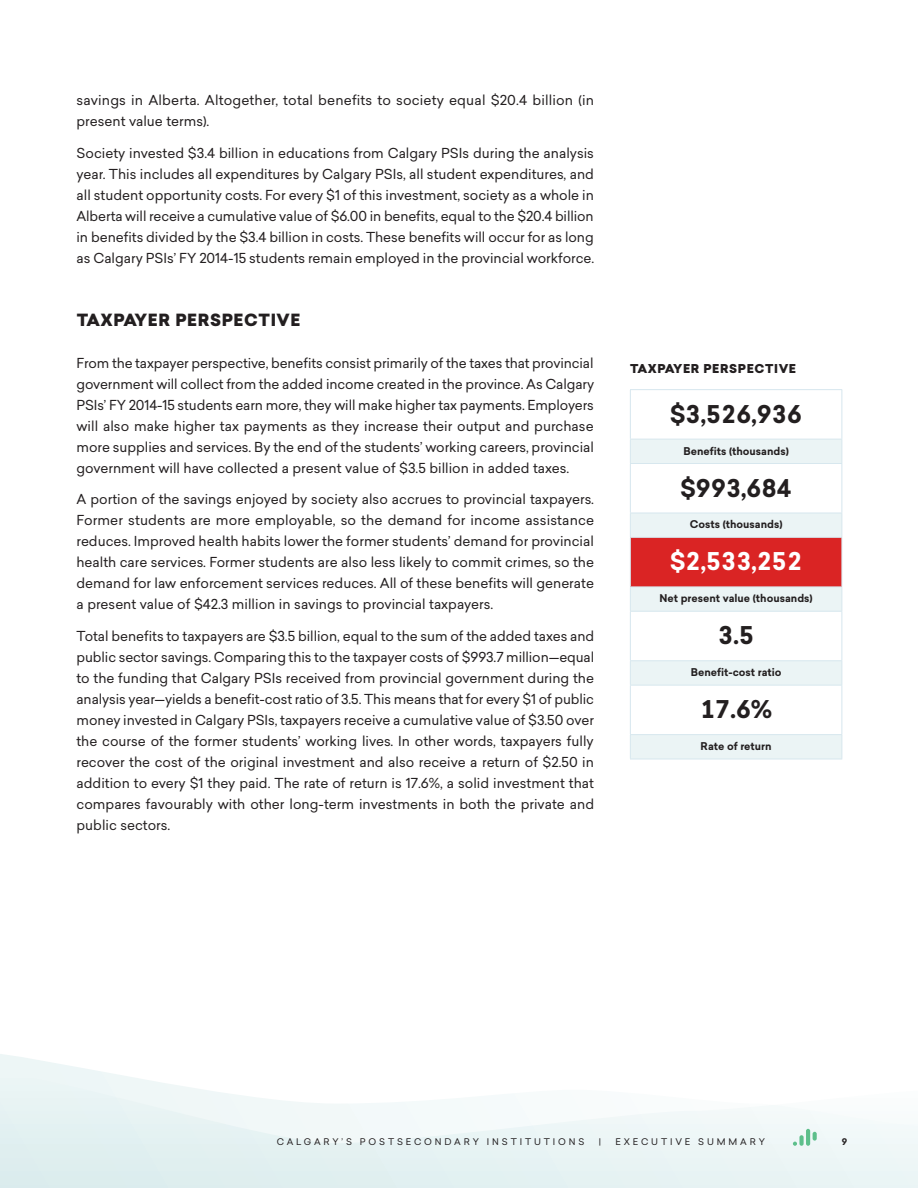
<style>
.page{position:relative;width:918px;height:1188px;background:#fff}
.page>*{position:absolute;margin:0;border:0;box-sizing:border-box;transform-origin:0 0}
.Table_Left{font:700 24px "Sailec";letter-spacing:-.02em;color:#231f20}
.Table_Left-2{font:700 24px "Sailec";letter-spacing:-.02em;color:#fff}
.Heading_2{font:900 16.5px "Sailec";letter-spacing:.035em;color:#231f20}
.Normal_Indented{font:13.5px/21px "Sailec";color:#231f20;text-align:justify}
.Figure_Title{font:900 12px "Sailec";letter-spacing:.05em;color:#231f20}
.Table_Left-3{font:700 10.5px "Sailec";color:#231f20}
.t1{font:9px "Sailec";letter-spacing:.32em;color:#231f20}
.t2{font:700 9px "Sailec";color:#231f20}
</style>
<div class="page">
<svg style="left:0;top:1054px;width:101px;height:18px"></svg>
<svg style="left:0;top:1072px;width:918px;height:116px"></svg>
<div style="left:799px;top:1135px;width:5px;height:11px;background:#5dbf8b;border-radius:2px"></div>
<hr style="left:806px;top:1129px;width:4px;height:17px;background:#5dbf8b;border-radius:2px">
<svg style="left:793px;top:1142px;width:4px;height:4px"></svg>
<svg style="left:813px;top:1132px;width:4px;height:9px"></svg>
<svg style="left:631px;top:440px;width:211px;height:319px"></svg>
<div style="left:630px;top:537px;width:212px;height:50px;background:#da2424"></div>
<hr style="left:630px;top:439px;width:212px;height:1px;background:#d7e7ee">
<hr style="left:630px;top:463px;width:212px;height:1px;background:#d7e7ee">
<hr style="left:630px;top:513px;width:212px;height:1px;background:#d7e7ee">
<hr style="left:630px;top:537px;width:212px;height:1px;background:#d7e7ee">
<hr style="left:630px;top:586px;width:212px;height:1px;background:#d7e7ee">
<hr style="left:630px;top:611px;width:212px;height:1px;background:#d7e7ee">
<hr style="left:630px;top:660px;width:212px;height:1px;background:#d7e7ee">
<hr style="left:630px;top:685px;width:212px;height:1px;background:#d7e7ee">
<hr style="left:630px;top:734px;width:212px;height:1px;background:#d7e7ee">
<hr style="left:630px;top:389px;width:212px;height:1px;background:#d7e7ee">
<hr style="left:630px;top:390px;width:1px;height:49px;background:#d7e7ee">
<hr style="left:842px;top:390px;width:1px;height:49px;background:#d7e7ee">
<svg style="left:630px;top:440px;width:1px;height:23px"></svg>
<svg style="left:842px;top:440px;width:1px;height:23px"></svg>
<hr style="left:630px;top:464px;width:1px;height:49px;background:#d7e7ee">
<hr style="left:842px;top:464px;width:1px;height:49px;background:#d7e7ee">
<svg style="left:630px;top:514px;width:1px;height:23px"></svg>
<svg style="left:842px;top:513px;width:1px;height:24px"></svg>
<hr style="left:630px;top:538px;width:1px;height:48px;background:#d7e7ee">
<hr style="left:842px;top:538px;width:1px;height:48px;background:#d7e7ee">
<svg style="left:630px;top:587px;width:1px;height:24px"></svg>
<svg style="left:842px;top:587px;width:1px;height:24px"></svg>
<hr style="left:630px;top:612px;width:1px;height:48px;background:#d7e7ee">
<hr style="left:842px;top:612px;width:1px;height:48px;background:#d7e7ee">
<svg style="left:630px;top:661px;width:1px;height:24px"></svg>
<svg style="left:842px;top:661px;width:1px;height:24px"></svg>
<hr style="left:630px;top:686px;width:1px;height:48px;background:#d7e7ee">
<hr style="left:842px;top:686px;width:1px;height:48px;background:#d7e7ee">
<svg style="left:630px;top:735px;width:1px;height:24px"></svg>
<svg style="left:842px;top:735px;width:1px;height:24px"></svg>
<hr style="left:630px;top:759px;width:212px;height:1px;background:#d7e7ee">
<p class="Normal_Indented" style="left:76px;top:89px;width:519px">savings in Alberta. Altogether, total benefits to society equal $20.4 billion (in present value terms).</p>
<p class="Normal_Indented" style="left:76px;top:142px;width:519px">Society invested $3.4 billion in educations from Calgary PSIs during the analysis year. This includes all expenditures by Calgary PSIs, all student expenditures, and all student opportunity costs. For every $1 of this investment, society as a whole in Alberta will receive a cumulative value of $6.00 in benefits, equal to the $20.4 billion in benefits divided by the $3.4 billion in costs. These benefits will occur for as long as Calgary PSIs’ FY 2014-15 students remain employed in the provincial workforce.</p>
<p class="Heading_2" style="left:77px;top:308px;width:225px">TAXPAYER PERSPECTIVE</p>
<p class="Normal_Indented" style="left:76px;top:352px;width:519px">From the taxpayer perspective, benefits consist primarily of the taxes that provincial government will collect from the added income created in the province. As Calgary PSIs’ FY 2014-15 students earn more, they will make higher tax payments. Employers will also make higher tax payments as they increase their output and purchase more supplies and services. By the end of the students’ working careers, provincial government will have collected a present value of $3.5 billion in added taxes.</p>
<p class="Normal_Indented" style="left:76px;top:488px;width:519px">A portion of the savings enjoyed by society also accrues to provincial taxpayers.<br>Former students are more employable, so the demand for income assistance reduces. Improved health habits lower the former students’ demand for provincial health care services. Former students are also less likely to commit crimes, so the demand for law enforcement services reduces. All of these benefits will generate a present value of $42.3 million in savings to provincial taxpayers.</p>
<p class="Normal_Indented" style="left:76px;top:625px;width:519px">Total benefits to taxpayers are $3.5 billion, equal to the sum of the added taxes and public sector savings. Comparing this to the taxpayer costs of $993.7 million—equal to the funding that Calgary PSIs received from provincial government during the analysis year—yields a benefit-cost ratio of 3.5. This means that for every $1 of public money invested in Calgary PSIs, taxpayers receive a cumulative value of $3.50 over the course of the former students’ working lives. In other words, taxpayers fully recover the cost of the original investment and also receive a return of $2.50 in addition to every $1 they paid. The rate of return is 17.6%, a solid investment that compares favourably with other long-term investments in both the private and public sectors.</p>
<p class="Figure_Title" style="left:630px;top:360px;width:168px">TAXPAYER PERSPECTIVE</p>
<p class="Table_Left" style="left:670px;top:397px;width:134px">$3,526,936</p>
<p class="Table_Left-3" style="left:683px;top:443px;width:107px">Benefits (thousands)</p>
<p class="Table_Left" style="left:680px;top:471px;width:114px">$993,684</p>
<p class="Table_Left-3" style="left:690px;top:517px;width:94px">Costs (thousands)</p>
<p class="Table_Left-2" style="left:670px;top:544px;width:134px">$2,533,252</p>
<p class="Table_Left-3" style="left:660px;top:591px;width:155px">Net present value (thousands)</p>
<p class="Table_Left" style="left:718px;top:618px;width:38px">3.5</p>
<p class="Table_Left-3" style="left:691px;top:665px;width:92px">Benefit-cost ratio</p>
<p class="Table_Left" style="left:700px;top:692px;width:74px">17.6%</p>
<p class="Table_Left-3" style="left:701px;top:739px;width:72px">Rate of return</p>
<p class="t1" style="left:277px;top:1135px;width:309px">CALGARY’S POSTSECONDARY INSTITUTIONS</p>
<p class="t1" style="left:599px;top:1135px;width:4px">|</p>
<p class="t1" style="left:616px;top:1135px;width:151px">EXECUTIVE SUMMARY</p>
<p class="t2" style="left:842px;top:1135px;width:7px">9</p>
</div>
